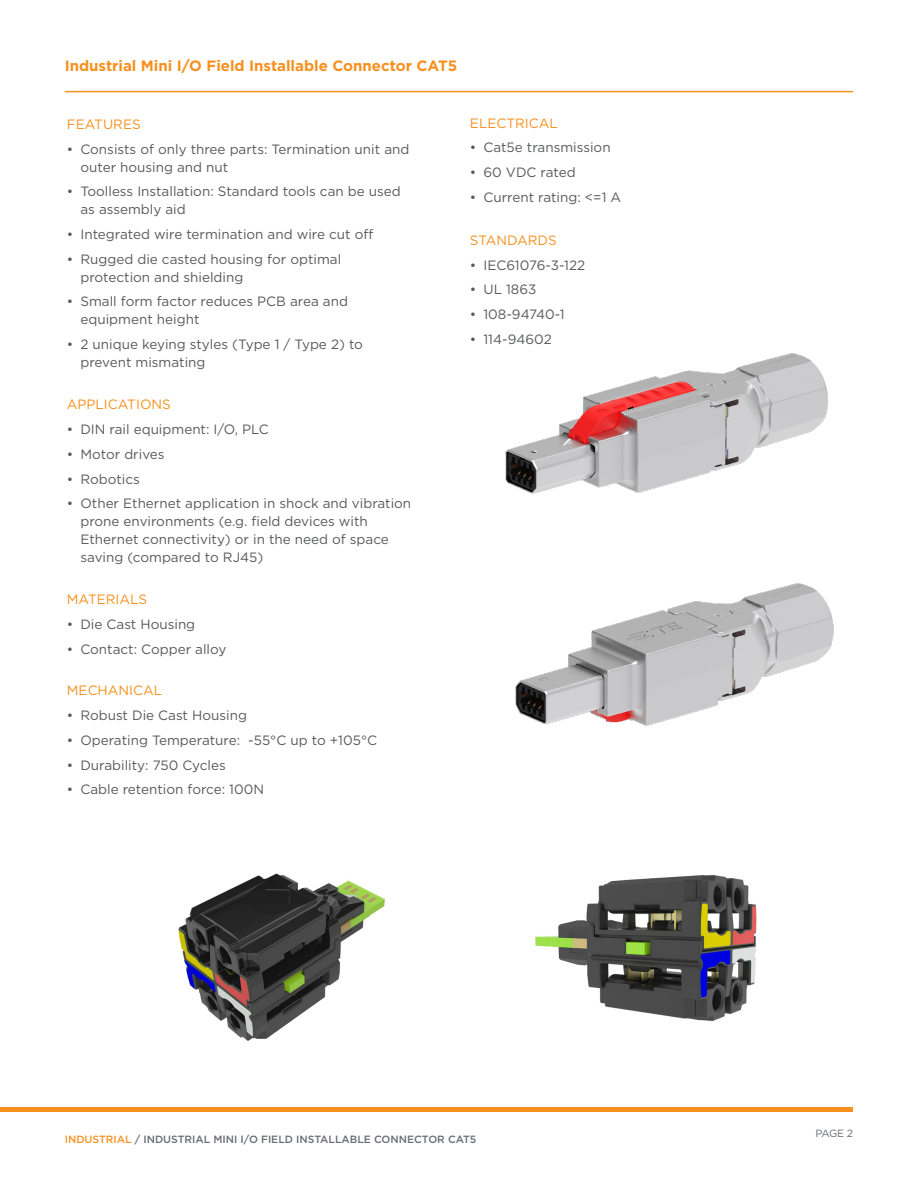
<style>
.page{position:relative;width:918px;height:1188px;background:#fff}
.page>*{position:absolute;margin:0;border:0;box-sizing:border-box;transform-origin:0 0}
.t1{font:700 15px "Gotham";color:#f7901e}
.t2{font:13.5px/18px "Gotham";color:#58595b}
.t3{font:13.5px "Gotham";color:#f7901e}
.t4{font:500 10.5px "Gotham";color:#696b73}
.t5{font:10.5px "Gotham";color:#696b73}
.s1{color:#f7901e}
</style>
<div class="page">
<hr style="left:0;top:1107px;width:853px;height:4px;background:#f7901e">
<hr style="left:65px;top:91px;width:788px;height:1px;background:#f7901e">
<img style="left:505px;top:353px;width:323px;height:141px">
<img style="left:515px;top:583px;width:319px;height:144px">
<img style="left:178px;top:873px;width:207px;height:168px">
<img style="left:535px;top:875px;width:222px;height:147px">
<p class="t1" style="left:65px;top:56px;width:394px">Industrial Mini I/O Field Installable Connector CAT5</p>
<p class="t3" style="left:67px;top:115px;width:75px">FEATURES</p>
<p class="t2" style="left:80px;top:139px;width:331px;text-indent:-14px">• Consists of only three parts: Termination unit and outer housing and nut</p>
<p class="t2" style="left:80px;top:182px;width:322px;text-indent:-14px">• Toolless Installation: Standard tools can be used as assembly aid</p>
<p class="t2" style="left:67px;top:225px;width:308px">• Integrated wire termination and wire cut off</p>
<p class="t2" style="left:80px;top:250px;width:262px;text-indent:-14px">• Rugged die casted housing for optimal protection and shielding</p>
<p class="t2" style="left:80px;top:292px;width:269px;text-indent:-14px">• Small form factor reduces PCB area and equipment height</p>
<p class="t2" style="left:80px;top:335px;width:284px;text-indent:-14px">• 2 unique keying styles (Type 1 / Type 2) to prevent mismating</p>
<p class="t3" style="left:67px;top:396px;width:105px">APPLICATIONS</p>
<p class="t2" style="left:67px;top:420px;width:204px">• DIN rail equipment: I/O, PLC</p>
<p class="t2" style="left:67px;top:445px;width:99px">• Motor drives</p>
<p class="t2" style="left:67px;top:470px;width:74px">• Robotics</p>
<p class="t2" style="left:80px;top:494px;width:332px;text-indent:-14px">• Other Ethernet application in shock and vibration prone environments (e.g. field devices with Ethernet connectivity) or in the need of space saving (compared to RJ45)</p>
<p class="t3" style="left:67px;top:591px;width:82px">MATERIALS</p>
<p class="t2" style="left:67px;top:615px;width:130px">• Die Cast Housing</p>
<p class="t2" style="left:67px;top:640px;width:161px">• Contact: Copper alloy</p>
<p class="t3" style="left:67px;top:682px;width:97px">MECHANICAL</p>
<p class="t2" style="left:67px;top:706px;width:182px">• Robust Die Cast Housing</p>
<p class="t2" style="left:67px;top:731px;width:312px">• Operating Temperature: -55°C up to +105°C</p>
<p class="t2" style="left:67px;top:756px;width:160px">• Durability: 750 Cycles</p>
<p class="t2" style="left:67px;top:780px;width:199px">• Cable retention force: 100N</p>
<p class="t3" style="left:470px;top:114px;width:89px">ELECTRICAL</p>
<p class="t2" style="left:470px;top:138px;width:142px">• Cat5e transmission</p>
<p class="t2" style="left:470px;top:163px;width:107px">• 60 VDC rated</p>
<p class="t2" style="left:470px;top:188px;width:153px">• Current rating: &lt;=1 A</p>
<p class="t3" style="left:470px;top:232px;width:88px">STANDARDS</p>
<p class="t2" style="left:470px;top:256px;width:117px">• IEC61076-3-122</p>
<p class="t2" style="left:470px;top:280px;width:68px">• UL 1863</p>
<p class="t2" style="left:470px;top:305px;width:96px">• 108-94740-1</p>
<p class="t2" style="left:470px;top:330px;width:83px">• 114-94602</p>
<p class="t4" style="left:65px;top:1132px;width:413px"><span class="s1">INDUSTRIAL</span> / INDUSTRIAL MINI I/O FIELD INSTALLABLE CONNECTOR CAT5</p>
<p class="t5" style="left:815px;top:1127px;width:39px">PAGE 2</p>
</div>
